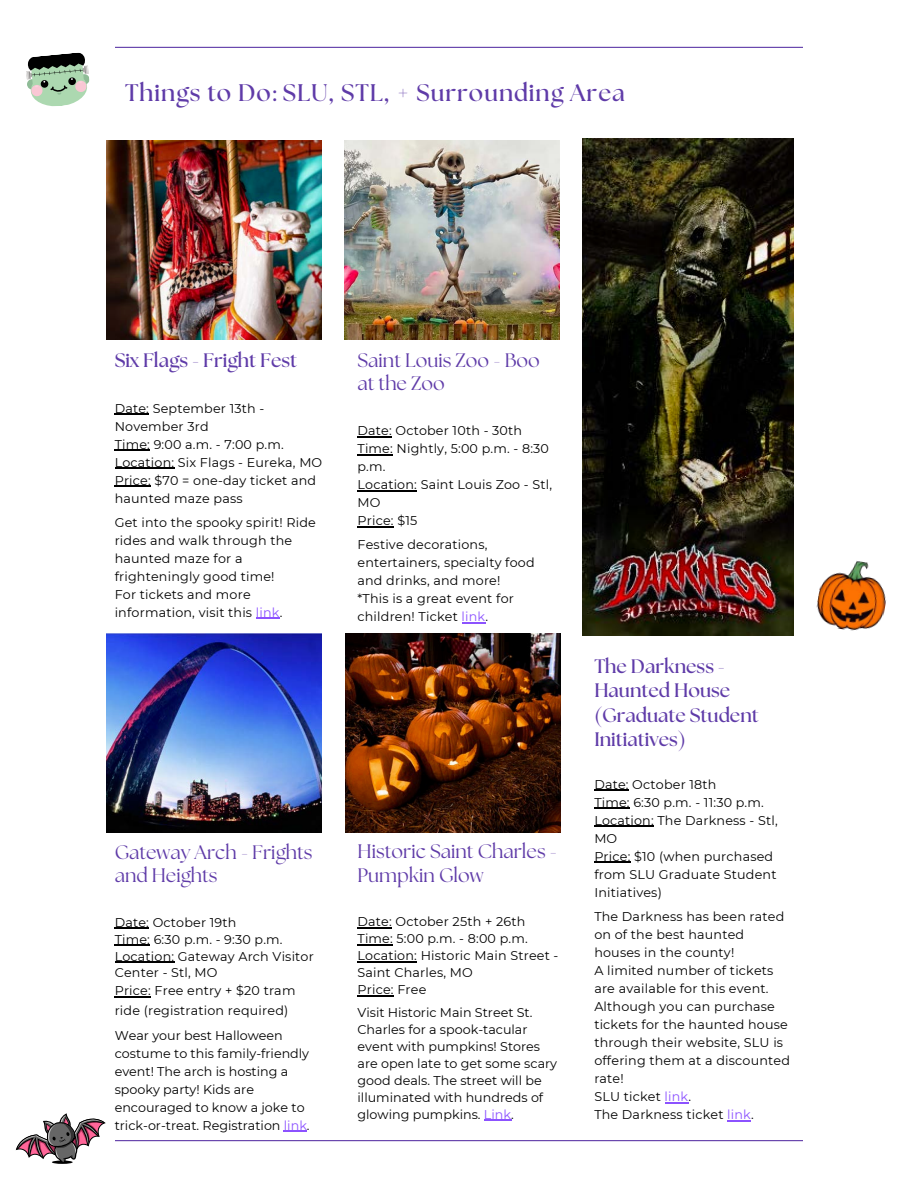
<style>
.page{position:relative;width:918px;height:1188px;background:#fff}
.page>*{position:absolute;margin:0;border:0;box-sizing:border-box;transform-origin:0 0}
.t1{font:700 24px "The Seasons";letter-spacing:.04em;color:#5f3ba8}
.t2{font:19.5px/23.2px "The Seasons";color:#5f3ba8}
.t3{font:700 19.5px/24.3px "The Seasons";color:#5f3ba8}
.t4{font:12.75px/18px "Montserrat";letter-spacing:.015em;color:#000}
.s1{color:#8c52ff}
</style>
<div class="page">
<hr style="left:115px;top:47px;width:688px;height:1px;background:#5f3ba8">
<hr style="left:115px;top:1140px;width:688px;height:1px;background:#5f3ba8">
<hr style="left:115px;top:414px;width:34px;height:1px;background:#000">
<hr style="left:115px;top:450px;width:35px;height:1px;background:#000">
<hr style="left:115px;top:468px;width:59px;height:1px;background:#000">
<hr style="left:115px;top:486px;width:36px;height:1px;background:#000">
<svg style="left:256px;top:618px;width:24px;height:1px"></svg>
<hr style="left:115px;top:928px;width:34px;height:1px;background:#000">
<hr style="left:115px;top:945px;width:35px;height:1px;background:#000">
<hr style="left:115px;top:962px;width:59px;height:1px;background:#000">
<hr style="left:115px;top:997px;width:36px;height:1px;background:#000">
<svg style="left:284px;top:1131px;width:23px;height:1px"></svg>
<hr style="left:358px;top:436px;width:34px;height:1px;background:#000">
<hr style="left:358px;top:454px;width:35px;height:1px;background:#000">
<hr style="left:358px;top:490px;width:59px;height:1px;background:#000">
<hr style="left:358px;top:526px;width:36px;height:1px;background:#000">
<svg style="left:462px;top:622px;width:23px;height:1px"></svg>
<hr style="left:358px;top:927px;width:34px;height:1px;background:#000">
<hr style="left:358px;top:944px;width:35px;height:1px;background:#000">
<hr style="left:358px;top:961px;width:59px;height:1px;background:#000">
<hr style="left:358px;top:995px;width:36px;height:1px;background:#000">
<svg style="left:484px;top:1120px;width:27px;height:1px"></svg>
<hr style="left:594px;top:790px;width:35px;height:1px;background:#000">
<hr style="left:594px;top:808px;width:36px;height:1px;background:#000">
<hr style="left:594px;top:826px;width:60px;height:1px;background:#000">
<hr style="left:594px;top:862px;width:37px;height:1px;background:#000">
<svg style="left:665px;top:1102px;width:23px;height:1px"></svg>
<svg style="left:727px;top:1120px;width:24px;height:1px"></svg>
<img style="left:107px;top:140px;width:215px;height:199px">
<img style="left:582px;top:139px;width:211px;height:497px">
<img style="left:345px;top:140px;width:215px;height:199px">
<img style="left:107px;top:634px;width:215px;height:198px">
<img style="left:345px;top:634px;width:215px;height:198px">
<img style="left:816px;top:561px;width:70px;height:70px">
<svg style="left:26px;top:52px;width:64px;height:54px"></svg>
<hr style="left:52px;top:1161px;width:21px;height:3px;background:#000;border-radius:50%">
<svg style="left:16px;top:1113px;width:90px;height:50px"></svg>
<p class="t1" style="left:125px;top:82px;width:501px">Things to Do: SLU, STL, + Surrounding Area</p>
<p class="t3" style="left:115px;top:349px;width:184px">Six Flags - Fright Fest</p>
<h1 class="t4" style="left:115px;top:399px;width:151px">Date: September 13th -<br>November 3rd</h1>
<p class="t4" style="left:115px;top:435px;width:171px">Time: 9:00 a.m. - 7:00 p.m.</p>
<p class="t4" style="left:115px;top:453px;width:209px">Location: Six Flags - Eureka, MO</p>
<p class="t4" style="left:115px;top:471px;width:203px">Price: $70 = one-day ticket and haunted maze pass</p>
<p class="t4" style="left:115px;top:513px;width:203px">Get into the spooky spirit! Ride rides and walk through the haunted maze for a frighteningly good time!</p>
<p class="t4" style="left:115px;top:585px;width:169px">For tickets and more information, visit this <span class="s1">link</span>.</p>
<p class="t2" style="left:358px;top:349px;width:184px">Saint Louis Zoo - Boo at the Zoo</p>
<p class="t4" style="left:358px;top:422px;width:166px">Date: October 10th - 30th</p>
<p class="t4" style="left:358px;top:440px;width:193px">Time: Nightly, 5:00 p.m. - 8:30 p.m.</p>
<p class="t4" style="left:358px;top:475px;width:196px">Location: Saint Louis Zoo - Stl,<br>MO</p>
<p class="t4" style="left:358px;top:511px;width:61px">Price: $15</p>
<p class="t4" style="left:358px;top:536px;width:179px">Festive decorations, entertainers, specialty food and drinks, and more!</p>
<p class="t4" style="left:358px;top:590px;width:158px">*This is a great event for children! Ticket <span class="s1">link</span>.</p>
<p class="t2" style="left:115px;top:842px;width:199px">Gateway Arch - Frights and Heights</p>
<p class="t4" style="left:115px;top:913px;width:123px">Date: October 19th</p>
<p class="t4" style="left:115px;top:930px;width:169px">Time: 6:30 p.m. - 9:30 p.m.</p>
<p class="t4" style="left:115px;top:948px;width:201px;line-height:17px">Location: Gateway Arch Visitor<br>Center - Stl, MO</p>
<p class="t4" style="left:115px;top:981px;width:182px;line-height:19px">Price: Free entry + $20 tram ride (registration required)</p>
<p class="t4" style="left:115px;top:1026px;width:196px">Wear your best Halloween costume to this family-friendly event! The arch is hosting a spooky party! Kids are encouraged to know a joke to trick-or-treat. Registration <span class="s1">link</span>.</p>
<p class="t2" style="left:358px;top:841px;width:201px">Historic Saint Charles -<br>Pumpkin Glow</p>
<p class="t4" style="left:358px;top:913px;width:169px">Date: October 25th + 26th</p>
<p class="t4" style="left:358px;top:930px;width:172px">Time: 5:00 p.m. - 8:00 p.m.</p>
<p class="t4" style="left:358px;top:947px;width:202px;line-height:17px">Location: Historic Main Street -<br>Saint Charles, MO</p>
<p class="t4" style="left:358px;top:980px;width:70px">Price: Free</p>
<p class="t4" style="left:358px;top:1004px;width:201px;line-height:17px">Visit Historic Main Street St.<br>Charles for a spook-tacular event with pumpkins! Stores are open late to get some scary good deals. The street will be illuminated with hundreds of glowing pumpkins. <span class="s1">Link</span>.</p>
<p class="t3" style="left:594px;top:655px;width:166px">The Darkness -<br>Haunted House (Graduate Student<br>Initiatives)</p>
<p class="t4" style="left:594px;top:775px;width:124px">Date: October 18th</p>
<p class="t4" style="left:594px;top:793px;width:171px">Time: 6:30 p.m. - 11:30 p.m.</p>
<p class="t4" style="left:594px;top:811px;width:185px">Location: The Darkness - Stl,<br>MO</p>
<p class="t4" style="left:594px;top:847px;width:184px">Price: $10 (when purchased from SLU Graduate Student<br>Initiatives)</p>
<p class="t4" style="left:594px;top:908px;width:192px">The Darkness has been rated on of the best haunted houses in the county!</p>
<p class="t4" style="left:594px;top:962px;width:197px">A limited number of tickets are available for this event.<br>Although you can purchase tickets for the haunted house through their website, SLU is offering them at a discounted rate!</p>
<p class="t4" style="left:594px;top:1087px;width:98px">SLU ticket <span class="s1">link</span>.</p>
<p class="t4" style="left:594px;top:1105px;width:161px">The Darkness ticket <span class="s1">link</span>.</p>
</div>
